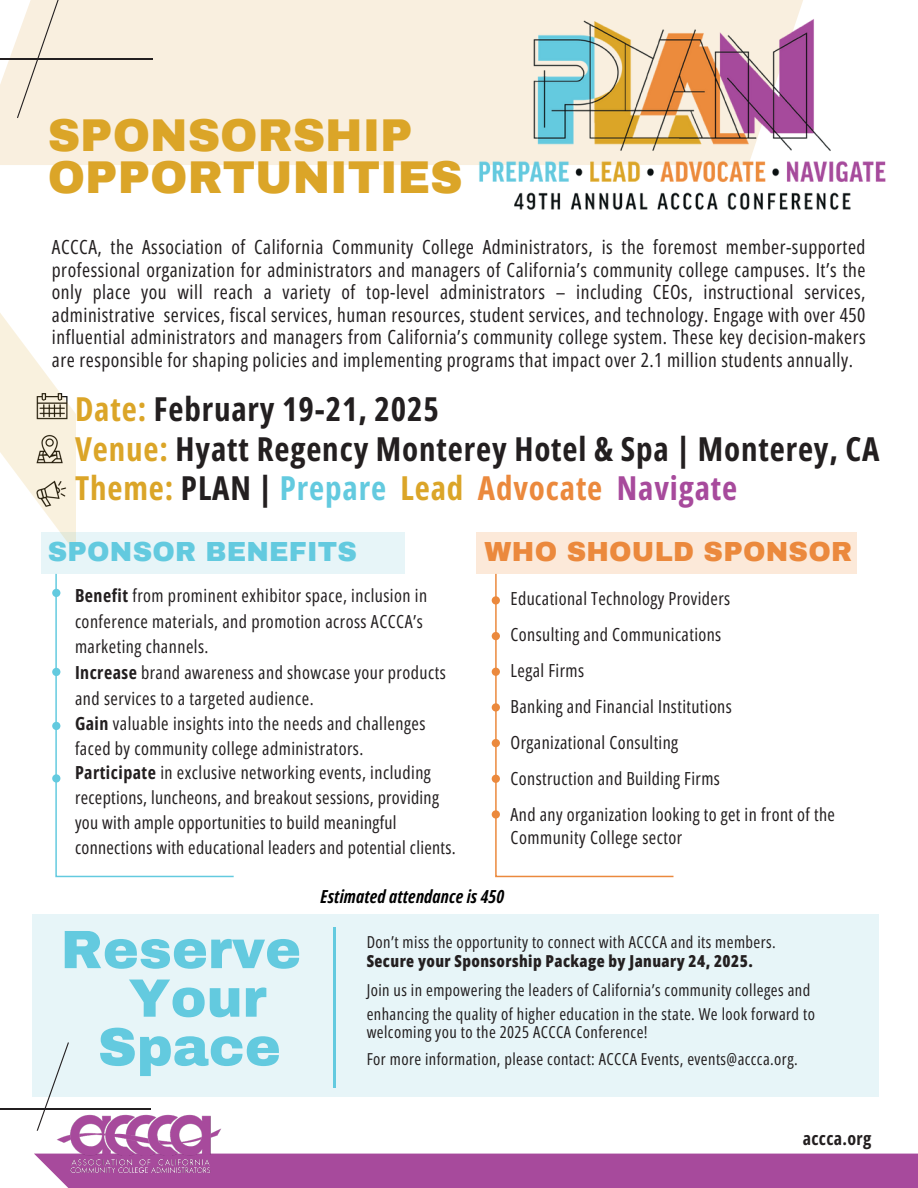
<style>
.page{position:relative;width:918px;height:1188px;background:#fff}
.page>*{position:absolute;margin:0;border:0;box-sizing:border-box;transform-origin:0 0}
.t1{font:900 54px "Archivo";color:#63cadf}
.t2{font:900 45px/41.7px "Archivo";color:#dba528}
.t3{font:700 33px/39.3px "Open Sans Condensed";letter-spacing:.025em;color:#231f20}
.t4{font:900 27px "Archivo";letter-spacing:.01em;color:#eb893d}
.t5{font:900 27px "Archivo";letter-spacing:.01em;color:#63cadf}
.t6{font:19.5px/22.5px "Open Sans Condensed";letter-spacing:.025em;color:#231f20;text-align:justify}
.t7{font:18px/25.2px "Open Sans Condensed";letter-spacing:.025em;color:#231f20}
.t8{font:italic 700 18px "Open Sans Condensed";letter-spacing:.01em;color:#000}
.t9{font:700 18px "Open Sans Condensed";letter-spacing:.02em;color:#231f20}
.t10{font:16.5px "Open Sans Condensed";letter-spacing:.025em;color:#231f20}
.t11{font:800 16.5px "Open Sans Condensed";letter-spacing:.025em;color:#231f20}
.s1{color:#dba528}
.s2{color:#63cadf}
.s3{color:#eb893d}
.s4{color:#a74a9c}
.s5{font-weight:700}
</style>
<div class="page">
<div style="left:41px;top:533px;width:364px;height:41px;background:#e7f5f8"></div>
<svg style="left:55px;top:574px;width:179px;height:303px"></svg>
<div style="left:52px;top:589px;width:8px;height:8px;background:#63cadf;border-radius:50%"></div>
<div style="left:52px;top:668px;width:8px;height:8px;background:#63cadf;border-radius:50%"></div>
<div style="left:52px;top:722px;width:8px;height:8px;background:#63cadf;border-radius:50%"></div>
<div style="left:52px;top:774px;width:8px;height:9px;background:#63cadf;border-radius:50%"></div>
<div style="left:0;top:0;width:873px;height:165px;background:#f9efdf"></div>
<hr style="left:0;top:58px;width:153px;height:1px;background:#231f20">
<svg style="left:17px;top:0;width:59px;height:118px"></svg>
<div style="left:477px;top:533px;width:380px;height:41px;background:#fce9d9"></div>
<svg style="left:495px;top:574px;width:178px;height:303px"></svg>
<div style="left:492px;top:596px;width:8px;height:9px;background:#eb893d;border-radius:50%"></div>
<div style="left:492px;top:668px;width:8px;height:8px;background:#eb893d;border-radius:50%"></div>
<div style="left:492px;top:739px;width:8px;height:8px;background:#eb893d;border-radius:50%"></div>
<div style="left:492px;top:810px;width:8px;height:9px;background:#eb893d;border-radius:50%"></div>
<div style="left:492px;top:632px;width:8px;height:8px;background:#eb893d;border-radius:50%"></div>
<div style="left:492px;top:703px;width:8px;height:9px;background:#eb893d;border-radius:50%"></div>
<div style="left:492px;top:775px;width:8px;height:8px;background:#eb893d;border-radius:50%"></div>
<img style="left:479px;top:6px;width:407px;height:204px">
<svg style="left:0;top:313px;width:76px;height:240px"></svg>
<div style="left:34px;top:1154px;width:884px;height:34px;background:#a74a9c"></div>
<img style="left:48px;top:1108px;width:182px;height:73px">
<div style="left:32px;top:915px;width:846px;height:182px;background:#e7f5f8"></div>
<hr style="left:334px;top:927px;width:1px;height:160px;background:#63cadf">
<hr style="left:0;top:1108px;width:150px;height:1px;background:#231f20">
<svg style="left:37px;top:1042px;width:32px;height:89px"></svg>
<h1 class="t2" style="left:48px;top:116px;width:416px">SPONSORSHIP<br>OPPORTUNITIES</h1>
<h5 class="t6" style="left:52px;top:235px;width:815px">ACCCA, the Association of California Community College Administrators, is the foremost member-supported professional organization for administrators and managers of California’s community college campuses. It’s the only place you will reach a variety of top-level administrators – including CEOs, instructional services, administrative services, fiscal services, human resources, student services, and technology. Engage with over 450 influential administrators and managers from California’s community college system. These key decision-makers are responsible for shaping policies and implementing programs that impact over 2.1 million students annually.</h5>
<h6 class="t3" style="left:75px;top:389px;width:806px"><span class="s1">Date:</span> February 19-21, 2025<br><span class="s1">Venue:</span> Hyatt Regency Monterey Hotel &amp; Spa | Monterey, CA<br><span class="s1">Theme:</span> PLAN | <span class="s2">Prepare</span> <span class="s1">Lead</span> <span class="s3">Advocate</span> <span class="s4">Navigate</span></h6>
<h3 class="t5" style="left:48px;top:537px;width:311px">SPONSOR BENEFITS</h3>
<h4 class="t4" style="left:485px;top:537px;width:369px">WHO SHOULD SPONSOR</h4>
<h6 class="t7" style="left:75px;top:582px;width:382px"><span class="s5">Benefit</span> from prominent exhibitor space, inclusion in conference materials, and promotion across ACCCA’s marketing channels.<br><span class="s5">Increase</span> brand awareness and showcase your products and services to a targeted audience.<br><span class="s5">Gain</span> valuable insights into the needs and challenges faced by community college administrators.<br><span class="s5">Participate</span> in exclusive networking events, including receptions, luncheons, and breakout sessions, providing you with ample opportunities to build meaningful connections with educational leaders and potential clients.</h6>
<h4 class="t7" style="left:511px;top:580px;width:326px;line-height:36px">Educational Technology Providers<br>Consulting and Communications<br>Legal Firms<br>Banking and Financial Institutions<br>Organizational Consulting<br>Construction and Building Firms<br>And any organization looking to get in front of the</h4>
<h4 class="t7" style="left:511px;top:824px;width:173px">Community College sector</h4>
<p class="t1" style="left:61px;top:921px;width:242px">Reserve</p>
<p class="t1" style="left:129px;top:969px;width:140px">Your</p>
<p class="t1" style="left:98px;top:1018px;width:185px">Space</p>
<h5 class="t8" style="left:321px;top:884px;width:185px">Estimated attendance is 450</h5>
<h1 class="t10" style="left:367px;top:930px;width:411px">Don’t miss the opportunity to connect with ACCCA and its members.</h1>
<h1 class="t11" style="left:367px;top:949px;width:388px">Secure your Sponsorship Package by January 24, 2025.</h1>
<p class="t10" style="left:367px;top:979px;width:445px">Join us in empowering the leaders of California’s community colleges and</p>
<p class="t10" style="left:367px;top:1002px;width:450px">enhancing the quality of higher education in the state. We look forward to</p>
<p class="t10" style="left:367px;top:1020px;width:283px">welcoming you to the 2025 ACCCA Conference!</p>
<p class="t10" style="left:367px;top:1047px;width:433px">For more information, please contact: ACCCA Events, events@accca.org.</p>
<h6 class="t9" style="left:803px;top:1126px;width:70px">accca.org</h6>
</div>
